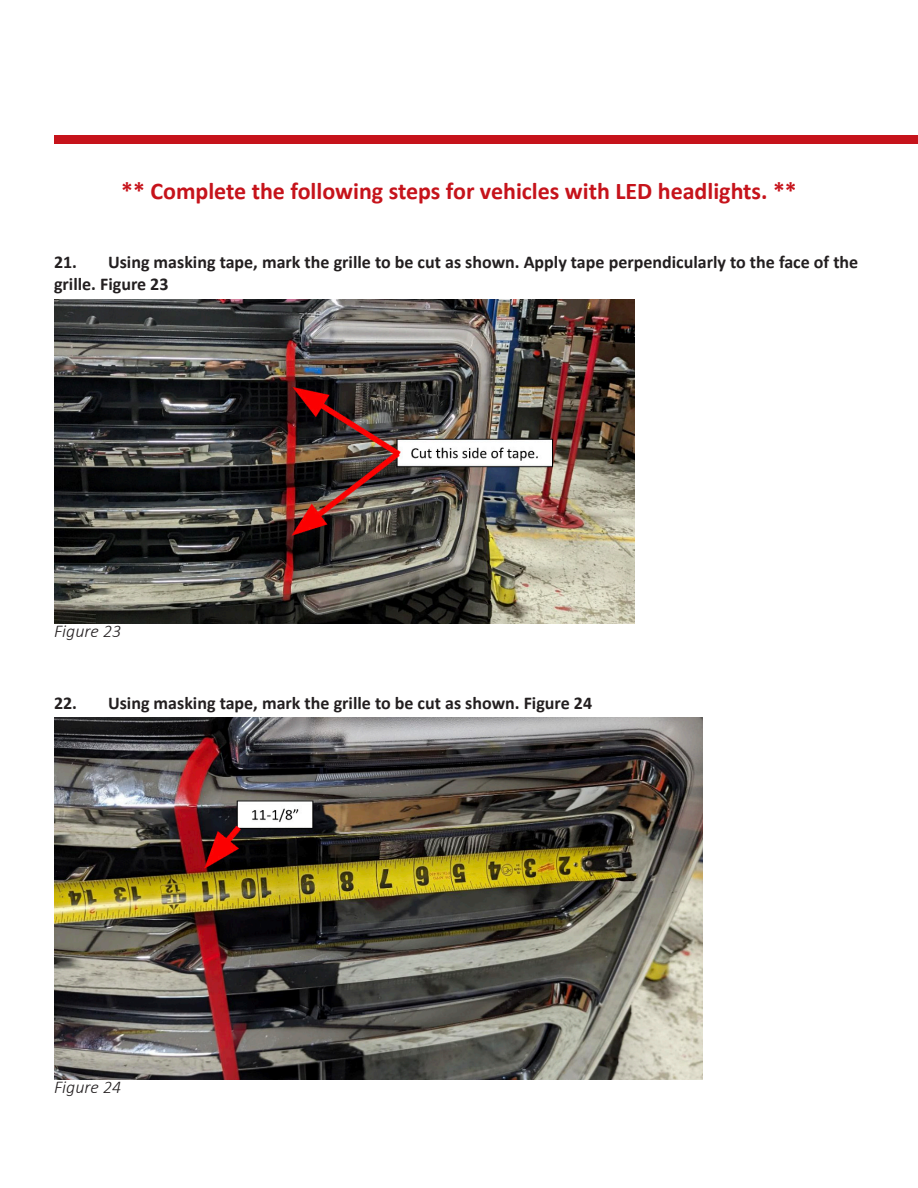
<style>
.page{position:relative;width:918px;height:1188px;background:#fff}
.page>*{position:absolute;margin:0;border:0;box-sizing:border-box;transform-origin:0 0}
.t1{font:700 24px "Calibri";color:#c6131b}
.t2{font:700 18px/21.6px "Calibri";color:#231f20}
.t3{font:italic 300 18px "Calibri";color:#231f20}
</style>
<div class="page">
<div style="left:54px;top:135px;width:864px;height:9px;background:#c6131b"></div>
<img style="left:54px;top:300px;width:581px;height:323px">
<img style="left:54px;top:717px;width:649px;height:362px">
<p class="t1" style="left:121px;top:174px;width:677px">** Complete the following steps for vehicles with LED headlights. **</p>
<p class="t2" style="left:54px;top:251px;width:806px">21. Using masking tape, mark the grille to be cut as shown. Apply tape perpendicularly to the face of the grille. Figure 23</p>
<p class="t3" style="left:54px;top:620px;width:69px">Figure 23</p>
<p class="t2" style="left:54px;top:692px;width:540px">22. Using masking tape, mark the grille to be cut as shown. Figure 24</p>
<p class="t3" style="left:54px;top:1076px;width:69px">Figure 24</p>
</div>
